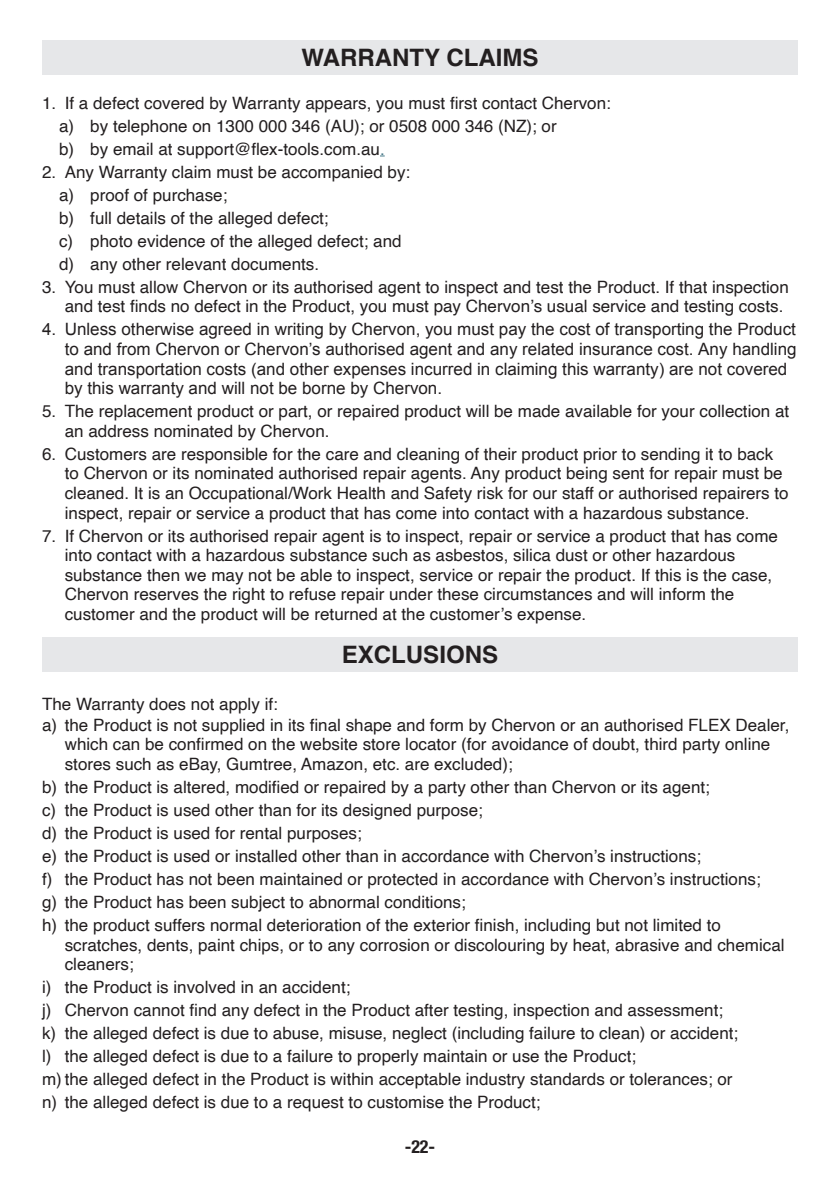
<style>
.page{position:relative;width:840px;height:1191px;background:#fff}
.page>*{position:absolute;margin:0;border:0;box-sizing:border-box;transform-origin:0 0}
.t1{font:700 24px "Helvetica";color:#231f20}
.t2{font:700 condensed 18px "Helvetica Neue LT Std";color:#231f20}
.t3{font:17px/23px "Helvetica";color:#231f20}
.t4{font:17px/19.6px "Arial";color:#231f20}
.s1{color:#467887}
</style>
<div class="page">
<div style="left:42px;top:40px;width:755px;height:34px;background:#e6e7e9"></div>
<div style="left:42px;top:637px;width:755px;height:34px;background:#e6e7e9"></div>
<h1 class="t1" style="left:301px;top:43px;width:238px">WARRANTY CLAIMS</h1>
<p class="t3" style="left:59px;top:92px;width:553px;text-indent:-17px">1. If a defect covered by Warranty appears, you must first contact Chervon: a) by telephone on 1300 000 346 (AU); or 0508 000 346 (NZ); or<br>b) by email at support@flex-tools.com.au<span class="s1">.</span></p>
<p class="t3" style="left:59px;top:161px;width:352px;text-indent:-17px">2. Any Warranty claim must be accompanied by: a) proof of purchase;<br>b) full details of the alleged defect;<br>c) photo evidence of the alleged defect; and d) any other relevant documents.</p>
<p class="t3" style="left:65px;top:277px;width:725px;line-height:19.6px;text-indent:-23px">3. You must allow Chervon or its authorised agent to inspect and test the Product. If that inspection and test finds no defect in the Product, you must pay Chervon’s usual service and testing costs.</p>
<p class="t4" style="left:65px;top:320px;width:733px;text-indent:-23px">4. Unless otherwise agreed in writing by Chervon, you must pay the cost of transporting the Product to and from Chervon or Chervon’s authorised agent and any related insurance cost. Any handling and transportation costs (and other expenses incurred in claiming this warranty) are not covered by this warranty and will not be borne by Chervon.</p>
<p class="t3" style="left:65px;top:402px;width:725px;line-height:19.6px;text-indent:-23px">5. The replacement product or part, or repaired product will be made available for your collection at an address nominated by Chervon.</p>
<p class="t3" style="left:65px;top:444px;width:725px;line-height:19.6px;text-indent:-23px">6. Customers are responsible for the care and cleaning of their product prior to sending it to back to Chervon or its nominated authorised repair agents. Any product being sent for repair must be cleaned. It is an Occupational/Work Health and Safety risk for our staff or authorised repairers to inspect, repair or service a product that has come into contact with a hazardous substance.</p>
<p class="t3" style="left:65px;top:526px;width:714px;line-height:19.6px;text-indent:-23px">7. If Chervon or its authorised repair agent is to inspect, repair or service a product that has come into contact with a hazardous substance such as asbestos, silica dust or other hazardous substance then we may not be able to inspect, service or repair the product. If this is the case, Chervon reserves the right to refuse repair under these circumstances and will inform the customer and the product will be returned at the customer’s expense.</p>
<h1 class="t1" style="left:342px;top:639px;width:158px">EXCLUSIONS</h1>
<p class="t3" style="left:42px;top:693px;width:237px">The Warranty does not apply if:</p>
<p class="t3" style="left:42px;top:713px;width:748px">a) the Product is not supplied in its final shape and form by Chervon or an authorised FLEX Dealer,</p>
<p class="t3" style="left:65px;top:733px;width:706px">which can be confirmed on the website store locator (for avoidance of doubt, third party online</p>
<p class="t3" style="left:65px;top:753px;width:449px">stores such as eBay, Gumtree, Amazon, etc. are excluded);</p>
<p class="t3" style="left:42px;top:776px;width:719px">b) the Product is altered, modified or repaired by a party other than Chervon or its agent;<br>c) the Product is used other than for its designed purpose;<br>d) the Product is used for rental purposes;<br>e) the Product is used or installed other than in accordance with Chervon’s instructions;<br>f) the Product has not been maintained or protected in accordance with Chervon’s instructions; g) the Product has been subject to abnormal conditions;<br>h) the product suffers normal deterioration of the exterior finish, including but not limited to</p>
<p class="t3" style="left:65px;top:935px;width:721px;line-height:19.6px">scratches, dents, paint chips, or to any corrosion or discolouring by heat, abrasive and chemical cleaners;</p>
<p class="t3" style="left:42px;top:976px;width:697px">i) the Product is involved in an accident;<br>j) Chervon cannot find any defect in the Product after testing, inspection and assessment; k) the alleged defect is due to abuse, misuse, neglect (including failure to clean) or accident; l) the alleged defect is due to a failure to properly maintain or use the Product;<br>m) the alleged defect in the Product is within acceptable industry standards or tolerances; or n) the alleged defect is due to a request to customise the Product;</p>
<p class="t2" style="left:404px;top:1136px;width:32px">-22-</p>
</div>
